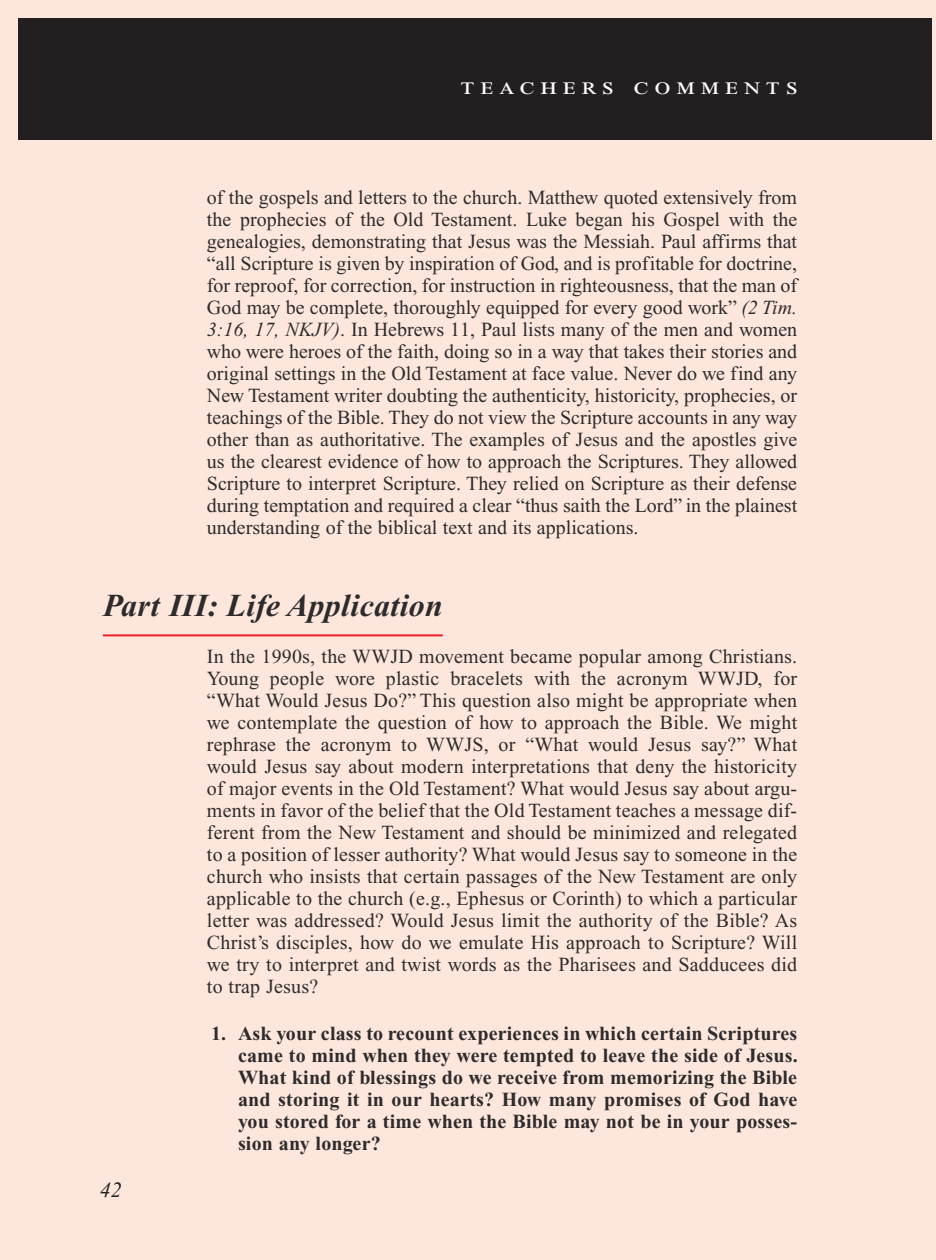
<style>
.page{position:relative;width:936px;height:1260px;background:#fde7dc}
.page>*{position:absolute;margin:0;border:0;box-sizing:border-box;transform-origin:0 0}
.t1{font:italic 700 32px "Times New Roman PS Std";letter-spacing:.01em;color:#2e2b2c}
.t2{font:24px "Times New Roman PS Std";letter-spacing:.2em;color:#fff;scale:1.2 1}
.t3{font:italic 22px "Times New Roman PS Std";color:#231f20}
.t4{font:20px/22px "Times New Roman PS Std";color:#2e2b2c}
.t5{font:700 20px/22px "Times New Roman PS Std";letter-spacing:.01em;color:#2e2b2c;text-align:justify}
.s1{font-style:italic}
</style>
<div class="page">
<div style="left:18px;top:18px;width:914px;height:122px;background:#231f20"></div>
<hr style="left:103px;top:634px;width:340px;height:2px;background:#ee1d23">
<p class="t2" style="left:461px;top:73px;width:283px">teachers comments</p>
<p class="t4" style="left:207px;top:187px;width:592px">of the gospels and letters to the church. Matthew quoted extensively from the prophecies of the Old Testament. Luke began his Gospel with the genealogies, demonstrating that Jesus was the Messiah. Paul affirms that “all Scripture is given by inspiration of God, and is profitable for doctrine, for reproof, for correction, for instruction in righteousness, that the man of God may be complete, thoroughly equipped for every good work” <span class="s1">(2 Tim.<br>3:16, 17, NKJV)</span>. In Hebrews 11, Paul lists many of the men and women who were heroes of the faith, doing so in a way that takes their stories and original settings in the Old Testament at face value. Never do we find any New Testament writer doubting the authenticity, historicity, prophecies, or teachings of the Bible. They do not view the Scripture accounts in any way other than as authoritative. The examples of Jesus and the apostles give us the clearest evidence of how to approach the Scriptures. They allowed Scripture to interpret Scripture. They relied on Scripture as their defense during temptation and required a clear “thus saith the Lord” in the plainest understanding of the biblical text and its applications.</p>
<h1 class="t1" style="left:103px;top:589px;width:342px">Part III: Life Application</h1>
<p class="t4" style="left:207px;top:646px;width:592px;text-align:justify">In the 1990s, the WWJD movement became popular among Christians.<br>Young people wore plastic bracelets with the acronym WWJD, for “What Would Jesus Do?” This question also might be appropriate when we contemplate the question of how to approach the Bible. We might rephrase the acronym to WWJS, or “What would Jesus say?” What would Jesus say about modern interpretations that deny the historicity of major events in the Old Testament? What would Jesus say about argu&shy;ments in favor of the belief that the Old Testament teaches a message dif&shy;ferent from the New Testament and should be minimized and relegated to a position of lesser authority? What would Jesus say to someone in the church who insists that certain passages of the New Testament are only applicable to the church (e.g., Ephesus or Corinth) to which a particular letter was addressed? Would Jesus limit the authority of the Bible? As Christ’s disciples, how do we emulate His approach to Scripture? Will we try to interpret and twist words as the Pharisees and Sadducees did to trap Jesus?</p>
<p class="t5" style="left:238px;top:1023px;width:561px;text-indent:-27px">1. Ask your class to recount experiences in which certain Scriptures came to mind when they were tempted to leave the side of Jesus.<br>What kind of blessings do we receive from memorizing the Bible and storing it in our hearts? How many promises of God have you stored for a time when the Bible may not be in your posses&shy;sion any longer?</p>
<p class="t3" style="left:100px;top:1178px;width:23px">42</p>
</div>
